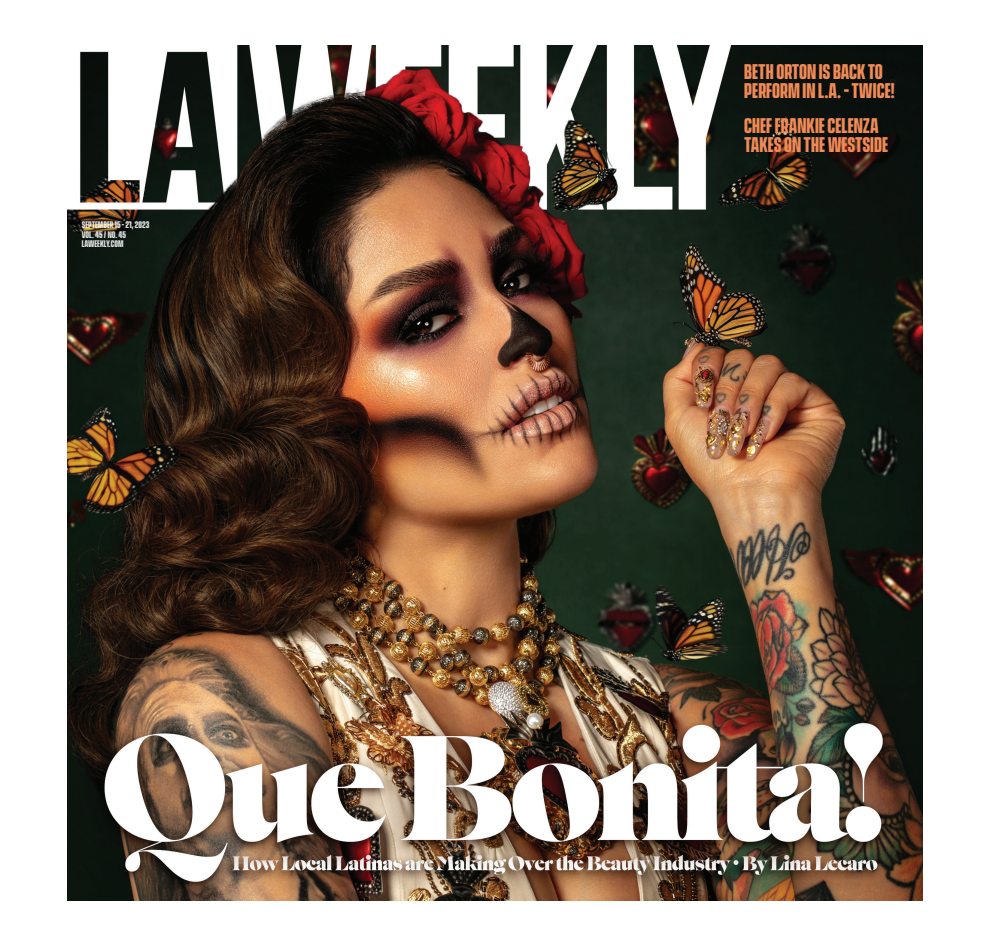
<style>
.page{position:relative;width:990px;height:945px;background:#fff}
.page>*{position:absolute;margin:0;border:0;box-sizing:border-box;transform-origin:0 0}
.t1{font:700 19.38px/19.4px "Vanguard CF";color:#f08a56}
.t2{font:700 8.75px/9.4px "Vanguard CF";letter-spacing:.01em;color:#fff}
.t3{font:700 8.75px "ITC Avant Garde Pro";color:#231f20}
</style>
<div class="page">
<img style="left:68px;top:45px;width:854px;height:855px">
<p class="t2" style="left:82px;top:221px;width:69px">SEPTEMBER 15 - 21, 2023<br>VOL. 45 / NO. 45<br>LAWEEKLY.COM</p>
<p class="t1" style="left:744px;top:63px;width:152px">BETH ORTON IS BACK TO<br>PERFORM IN L.A. - TWICE!</p>
<p class="t1" style="left:744px;top:117px;width:145px">CHEF FRANKIE CELENZA<br>TAKES ON THE WESTSIDE</p>
<p class="t3" style="left:889px;top:77px;width:8px">®</p>
</div>
